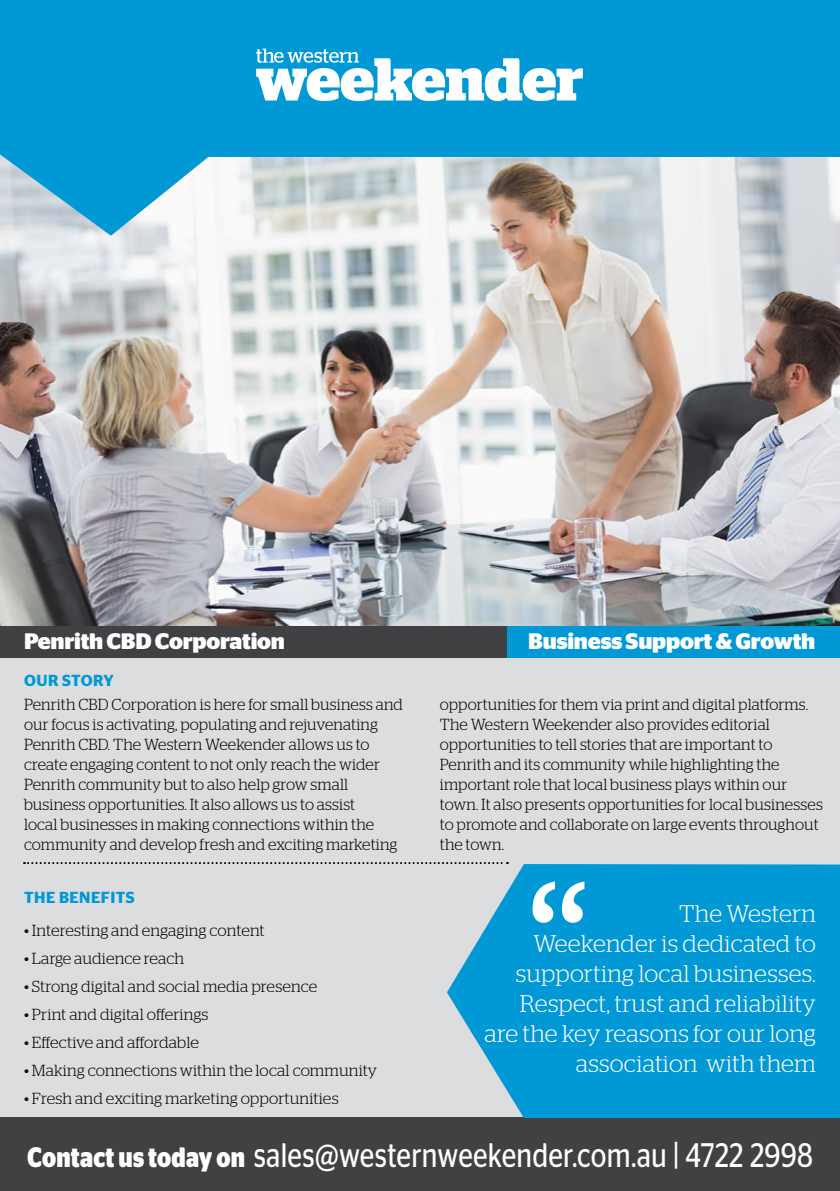
<style>
.page{position:relative;width:840px;height:1191px;background:#fff}
.page>*{position:absolute;margin:0;border:0;box-sizing:border-box;transform-origin:0 0}
.t1{font:300 255.6px "Stag";color:#fff}
.t2{font:34px "Stag Sans";letter-spacing:.01em;color:#fff;scale:.81 1}
.t3{font:300 24px/30px "Stag";letter-spacing:.01em;color:#fff;text-align:right}
.t4{font:700 22.4px "Stag Sans";letter-spacing:-.01em;color:#fff}
.t5{font:300 16px/20px "Stag";letter-spacing:.01em;color:#000}
.t6{font:600 16px "Stag Sans";letter-spacing:.03em;color:#0098d5}
.s1{font-weight:700;font-size:28px}
</style>
<div class="page">
<div style="left:0;top:658px;width:839px;height:533px;background:#dcddde"></div>
<img style="left:0;top:237px;width:839px;height:390px">
<div style="left:0;top:1117px;width:839px;height:74px;background:#414042"></div>
<svg style="left:0;top:0;width:839px;height:237px;background:#48acd4"></svg>
<div style="left:0;top:627px;width:839px;height:31px;background:#414042"></div>
<div style="left:507px;top:627px;width:332px;height:31px;background:#0098d5"></div>
<svg style="left:24px;top:862px;width:483px;height:2px"></svg>
<svg style="left:447px;top:864px;width:392px;height:254px;background:#179fd5"></svg>
<div style="left:242px;top:37px;width:354px;height:76px;background:#0098d5"></div>
<svg style="left:256px;top:49px;width:326px;height:52px"></svg>
<h3 class="t4" style="left:24px;top:628px;width:262px">Penrith CBD Corporation</h3>
<h3 class="t4" style="left:528px;top:628px;width:288px">Business Support &amp; Growth</h3>
<p class="t6" style="left:24px;top:671px;width:91px">OUR STORY</p>
<p class="t5" style="left:24px;top:694px;width:380px">Penrith CBD Corporation is here for small business and our focus is activating, populating and rejuvenating Penrith CBD. The Western Weekender allows us to create engaging content to not only reach the wider Penrith community but to also help grow small business opportunities. It also allows us to assist<br>local businesses in making connections within the community and develop fresh and exciting marketing</p>
<p class="t5" style="left:439px;top:694px;width:384px">opportunities for them via print and digital platforms.<br>The Western Weekender also provides editorial opportunities to tell stories that are important to Penrith and its community while highlighting the important role that local business plays within our town. It also presents opportunities for local businesses to promote and collaborate on large events throughout the town.</p>
<p class="t6" style="left:24px;top:888px;width:111px">THE BENEFITS</p>
<p class="t5" style="left:24px;top:920px;width:242px">• Interesting and engaging content</p>
<p class="t5" style="left:24px;top:948px;width:162px">• Large audience reach</p>
<p class="t5" style="left:24px;top:976px;width:294px">• Strong digital and social media presence</p>
<p class="t5" style="left:24px;top:1004px;width:186px">• Print and digital offerings</p>
<p class="t5" style="left:24px;top:1032px;width:176px">• Effective and affordable</p>
<p class="t5" style="left:24px;top:1060px;width:354px">• Making connections within the local community</p>
<p class="t5" style="left:24px;top:1088px;width:316px">• Fresh and exciting marketing opportunities</p>
<h1 class="t1" style="left:525px;top:826px;width:67px">“</h1>
<h3 class="t3" style="left:484px;top:898px;width:333px">The Western<br>Weekender is dedicated to supporting local businesses.<br>Respect, trust and reliability are the key reasons for our long</h3>
<h3 class="t3" style="left:575px;top:1048px;width:241px">association with them</h3>
<h2 class="t2" style="left:27px;top:1136px;width:971px"><span class="s1">Contact us today on</span> sales@westernweekender.com.au | 4722 2998</h2>
</div>
